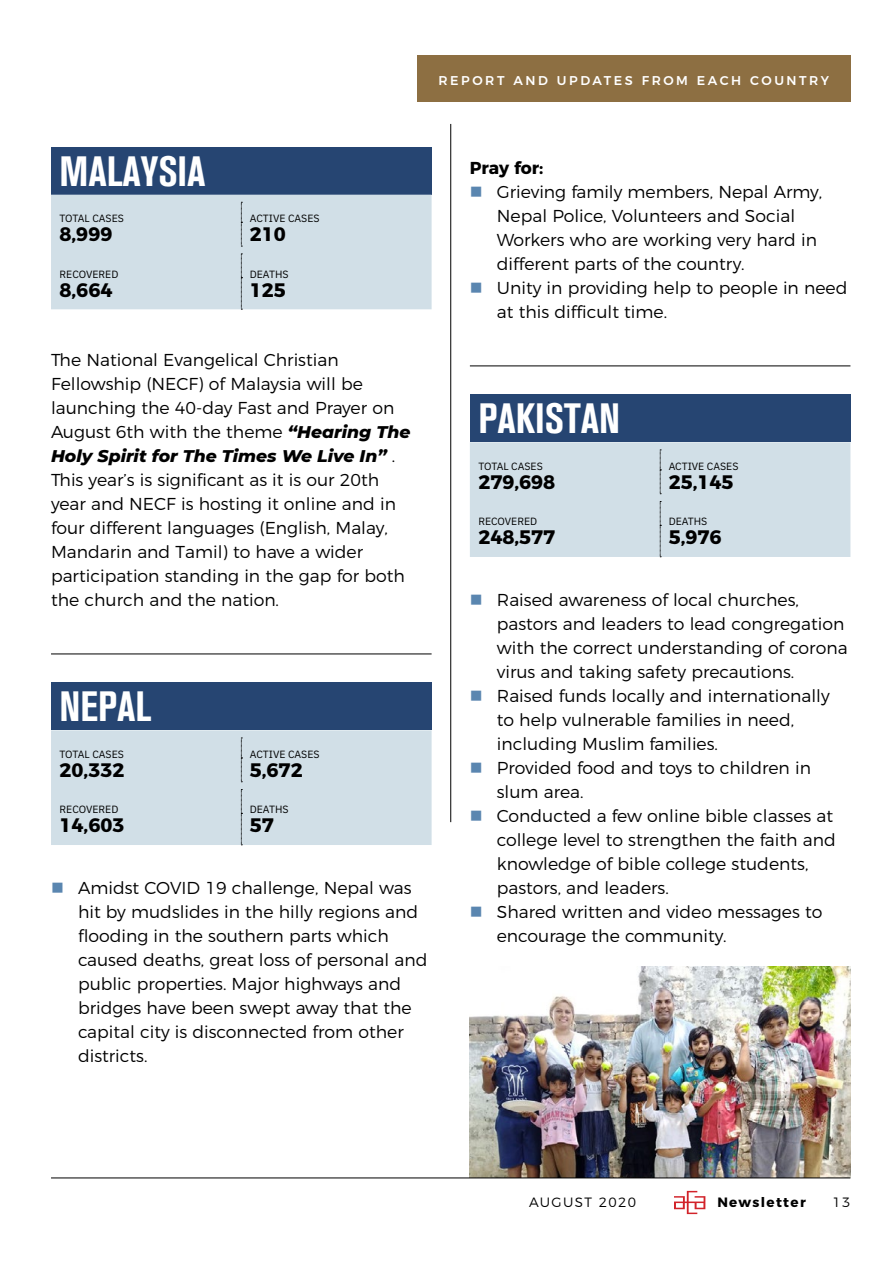
<style>
.page{position:relative;width:893px;height:1263px;background:#fff}
.page>*{position:absolute;margin:0;border:0;box-sizing:border-box;transform-origin:0 0}
.t1{font:700 condensed 42px "Akzidenz Grotesk BQ";color:#fff}
.t2{font:700 19.5px "Montserrat";color:#000}
.t3{font:300 17.25px/24px "Montserrat";color:#000}
.t4{font:700 17.25px "Montserrat";letter-spacing:-.005em;color:#000}
.t5{font:300 13.5px "Montserrat";letter-spacing:.1em;color:#000}
.t6{font:700 13.5px "Montserrat";letter-spacing:.1em;color:#000}
.t7{font:500 12.75px "Montserrat";letter-spacing:.2em;color:#fff}
.t8{font:10.5px "IBM Plex Sans";color:#000}
.s1{font-weight:800;font-style:italic}
.s2{color:#5a86b0}
</style>
<div class="page">
<img style="left:470px;top:967px;width:380px;height:211px">
<hr style="left:51px;top:1178px;width:799px;height:1px;background:#000">
<svg style="left:674px;top:1191px;width:31px;height:23px"></svg>
<div style="left:417px;top:55px;width:433px;height:47px;background:#8d6f42"></div>
<hr style="left:450px;top:124px;width:1px;height:698px;background:#000">
<hr style="left:51px;top:654px;width:381px;height:1px;background:#000">
<div style="left:51px;top:147px;width:381px;height:48px;background:#264572"></div>
<div style="left:51px;top:195px;width:381px;height:115px;background:#d1dfe7"></div>
<div style="left:51px;top:682px;width:381px;height:48px;background:#264572"></div>
<div style="left:51px;top:730px;width:381px;height:115px;background:#d1dfe7"></div>
<hr style="left:470px;top:366px;width:380px;height:1px;background:#000">
<div style="left:470px;top:394px;width:380px;height:48px;background:#264572"></div>
<div style="left:470px;top:442px;width:380px;height:115px;background:#d1dfe7"></div>
<p class="t7" style="left:438px;top:70px;width:392px">REPORT AND UPDATES FROM EACH COUNTRY</p>
<h1 class="t1" style="left:60px;top:147px;width:148px">MALAYSIA</h1>
<p class="t8" style="left:60px;top:210px;width:66px">TOTAL CASES</p>
<p class="t8" style="left:250px;top:210px;width:71px">ACTIVE CASES</p>
<p class="t2" style="left:60px;top:218px;width:54px">8,999</p>
<p class="t2" style="left:250px;top:218px;width:38px">210</p>
<p class="t8" style="left:60px;top:266px;width:60px">RECOVERED</p>
<p class="t8" style="left:250px;top:266px;width:40px">DEATHS</p>
<p class="t2" style="left:60px;top:274px;width:54px">8,664</p>
<p class="t2" style="left:250px;top:274px;width:38px">125</p>
<p class="t3" style="left:51px;top:346px;width:361px">The National Evangelical Christian Fellowship (NECF) of Malaysia will be launching the 40-day Fast and Prayer on August 6th with the theme <span class="s1">“Hearing The Holy Spirit for The Times We Live In”</span> .<br>This year’s is significant as it is our 20th year and NECF is hosting it online and in four different languages (English, Malay, Mandarin and Tamil) to have a wider participation standing in the gap for both the church and the nation.</p>
<h1 class="t1" style="left:60px;top:683px;width:93px">NEPAL</h1>
<p class="t8" style="left:60px;top:746px;width:66px">TOTAL CASES</p>
<p class="t8" style="left:250px;top:746px;width:71px">ACTIVE CASES</p>
<p class="t2" style="left:60px;top:754px;width:66px">20,332</p>
<p class="t2" style="left:250px;top:754px;width:54px">5,672</p>
<p class="t8" style="left:60px;top:802px;width:60px">RECOVERED</p>
<p class="t8" style="left:250px;top:802px;width:40px">DEATHS</p>
<p class="t2" style="left:60px;top:809px;width:66px">14,603</p>
<p class="t2" style="left:250px;top:809px;width:26px">57</p>
<p class="t3" style="left:78px;top:874px;width:351px;text-indent:-27px"><span class="s2">■</span> Amidst COVID 19 challenge, Nepal was hit by mudslides in the hilly regions and flooding in the southern parts which caused deaths, great loss of personal and public properties. Major highways and bridges have been swept away that the capital city is disconnected from other districts.</p>
<p class="t4" style="left:470px;top:154px;width:75px">Pray for:</p>
<p class="t3" style="left:497px;top:178px;width:327px;text-indent:-27px"><span class="s2">■</span> Grieving family members, Nepal Army, Nepal Police, Volunteers and Social Workers who are working very hard in different parts of the country.</p>
<p class="t3" style="left:497px;top:274px;width:352px;text-indent:-27px"><span class="s2">■</span> Unity in providing help to people in need at this difficult time.</p>
<h1 class="t1" style="left:478px;top:395px;width:143px">PAKISTAN</h1>
<p class="t8" style="left:478px;top:458px;width:66px">TOTAL CASES</p>
<p class="t8" style="left:669px;top:458px;width:71px">ACTIVE CASES</p>
<p class="t2" style="left:478px;top:466px;width:78px">279,698</p>
<p class="t2" style="left:669px;top:466px;width:66px">25,145</p>
<p class="t8" style="left:478px;top:514px;width:60px">RECOVERED</p>
<p class="t8" style="left:669px;top:514px;width:40px">DEATHS</p>
<p class="t2" style="left:478px;top:521px;width:78px">248,577</p>
<p class="t2" style="left:669px;top:521px;width:54px">5,976</p>
<p class="t3" style="left:497px;top:586px;width:352px;text-indent:-27px"><span class="s2">■</span> Raised awareness of local churches, pastors and leaders to lead congregation with the correct understanding of corona virus and taking safety precautions.</p>
<p class="t3" style="left:497px;top:682px;width:334px;text-indent:-27px"><span class="s2">■</span> Raised funds locally and internationally to help vulnerable families in need, including Muslim families.</p>
<p class="t3" style="left:497px;top:754px;width:316px;text-indent:-27px"><span class="s2">■</span> Provided food and toys to children in slum area.</p>
<p class="t3" style="left:497px;top:802px;width:340px;text-indent:-27px"><span class="s2">■</span> Conducted a few online bible classes at college level to strengthen the faith and knowledge of bible college students, pastors, and leaders.</p>
<p class="t3" style="left:497px;top:898px;width:327px;text-indent:-27px"><span class="s2">■</span> Shared written and video messages to encourage the community.</p>
<p class="t5" style="left:529px;top:1191px;width:108px">AUGUST 2020</p>
<p class="t6" style="left:717px;top:1191px;width:90px">Newsletter</p>
<p class="t5" style="left:832px;top:1191px;width:20px">13</p>
</div>
